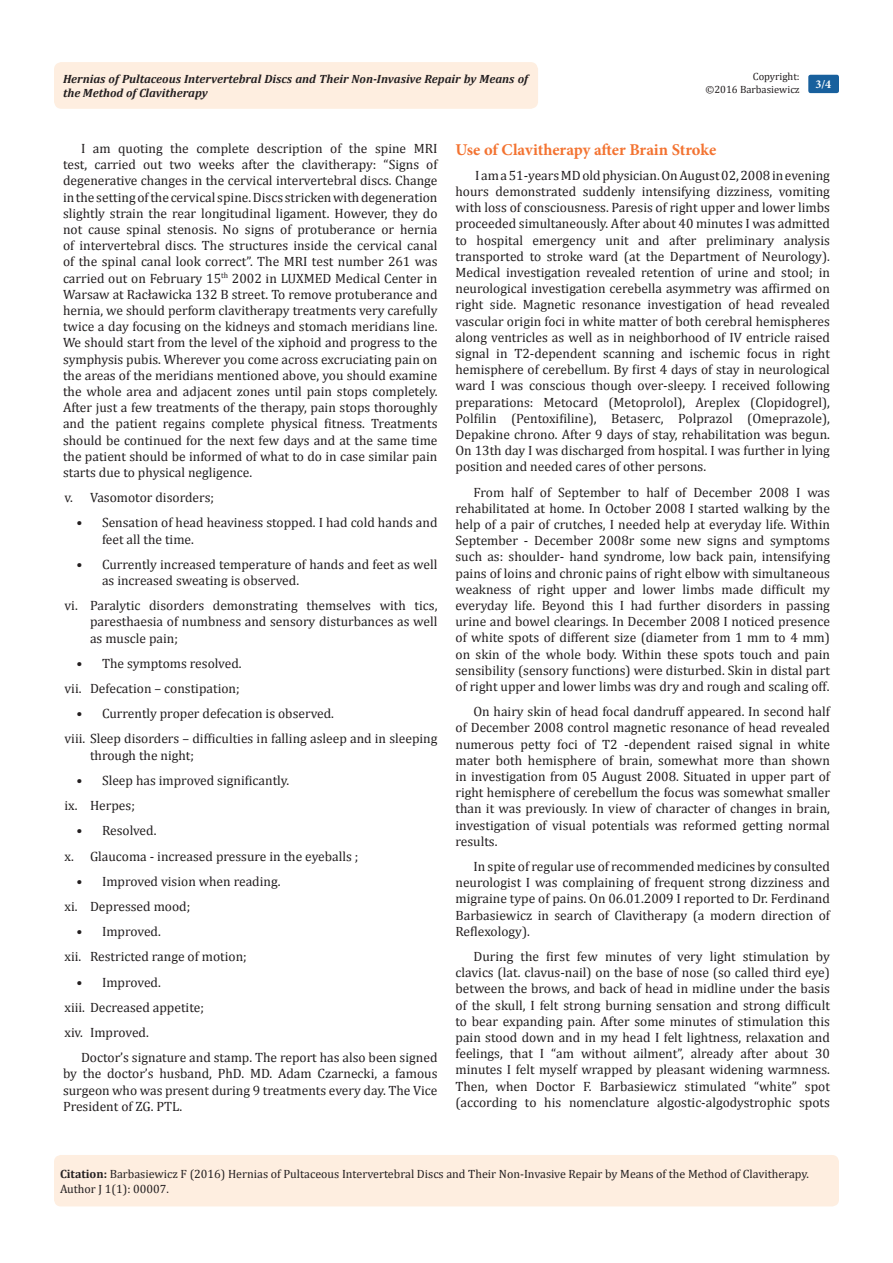
<style>
.page{position:relative;width:893px;height:1263px;background:#fff}
.page>*{position:absolute;margin:0;border:0;box-sizing:border-box;transform-origin:0 0}
.List_Paragraph{font:700 16.5px "Minion Pro";letter-spacing:-.005em;color:#f37331}
.List_Paragraph-2{font:13.5px/16.2px "Cambria";color:#231f20;text-align:justify}
.t1{font:12px/14.4px "Cambria";color:#231f20}
.t2{font:italic 700 12px/14.4px "Cambria";color:#231f20}
.t3{font:700 12px "Minion Pro";color:#fff}
.t4{font:10.5px/12.6px "Cambria";color:#231f20;text-align:right}
.s1{font-weight:700}
</style>
<div class="page">
<div style="left:54px;top:62px;width:484px;height:47px;background:#feeee0;border-radius:8px"></div>
<div style="left:808px;top:75px;width:31px;height:18px;background:#18609d;border-radius:2px"></div>
<div style="left:54px;top:1155px;width:785px;height:51px;background:#feeee0;border-radius:7px"></div>
<p class="t4" style="left:705px;top:70px;width:96px">Copyright:<br>©2016 Barbasiewicz</p>
<p class="t2" style="left:63px;top:71px;width:466px">Hernias of Pultaceous Intervertebral Discs and Their Non-Invasive Repair by Means of the Method of Clavitherapy</p>
<p class="t3" style="left:815px;top:76px;width:17px">3/4</p>
<p class="List_Paragraph-2" style="left:63px;top:140px;width:376px;text-indent:18px">I am quoting the complete description of the spine MRI test, carried out two weeks after the clavitherapy: “Signs of degenerative changes in the cervical intervertebral discs. Change in the setting of the cervical spine. Discs stricken with degeneration slightly strain the rear longitudinal ligament. However, they do not cause spinal stenosis. No signs of protuberance or hernia of intervertebral discs. The structures inside the cervical canal of the spinal canal look correct”. The MRI test number 261 was carried out on February 15<sup>th</sup> 2002 in LUXMED Medical Center in Warsaw at Racławicka 132 B street. To remove protuberance and hernia, we should perform clavitherapy treatments very carefully twice a day focusing on the kidneys and stomach meridians line.<br>We should start from the level of the xiphoid and progress to the symphysis pubis. Wherever you come across excruciating pain on the areas of the meridians mentioned above, you should examine the whole area and adjacent zones until pain stops completely.<br>After just a few treatments of the therapy, pain stops thoroughly and the patient regains complete physical fitness. Treatments should be continued for the next few days and at the same time the patient should be informed of what to do in case similar pain starts due to physical negligence.</p>
<p class="List_Paragraph-2" style="left:64px;top:489px;width:151px">v. Vasomotor disorders;</p>
<p class="List_Paragraph-2" style="left:102px;top:515px;width:337px;text-indent:-26px">• Sensation of head heaviness stopped. I had cold hands and feet all the time.</p>
<p class="List_Paragraph-2" style="left:102px;top:556px;width:337px;text-indent:-26px">• Currently increased temperature of hands and feet as well as increased sweating is observed.</p>
<p class="List_Paragraph-2" style="left:90px;top:597px;width:349px;text-indent:-26px">vi. Paralytic disorders demonstrating themselves with tics, paresthaesia of numbness and sensory disturbances as well as muscle pain;</p>
<p class="List_Paragraph-2" style="left:76px;top:655px;width:167px">• The symptoms resolved.</p>
<p class="List_Paragraph-2" style="left:64px;top:680px;width:177px">vii. Defecation – constipation;</p>
<p class="List_Paragraph-2" style="left:76px;top:705px;width:259px">• Currently proper defecation is observed.</p>
<p class="List_Paragraph-2" style="left:90px;top:731px;width:349px;text-indent:-26px">viii. Sleep disorders – difficulties in falling asleep and in sleeping through the night;</p>
<p class="List_Paragraph-2" style="left:76px;top:772px;width:214px">• Sleep has improved significantly.</p>
<p class="List_Paragraph-2" style="left:64px;top:797px;width:72px">ix. Herpes;</p>
<p class="List_Paragraph-2" style="left:76px;top:822px;width:81px">• Resolved.</p>
<p class="List_Paragraph-2" style="left:64px;top:848px;width:295px">x. Glaucoma - increased pressure in the eyeballs ;</p>
<p class="List_Paragraph-2" style="left:76px;top:873px;width:205px">• Improved vision when reading.</p>
<p class="List_Paragraph-2" style="left:64px;top:898px;width:127px">xi. Depressed mood;</p>
<p class="List_Paragraph-2" style="left:76px;top:923px;width:86px">• Improved.</p>
<p class="List_Paragraph-2" style="left:64px;top:948px;width:184px">xii. Restricted range of motion;</p>
<p class="List_Paragraph-2" style="left:76px;top:974px;width:86px">• Improved.</p>
<p class="List_Paragraph-2" style="left:64px;top:999px;width:141px">xiii. Decreased appetite;</p>
<p class="List_Paragraph-2" style="left:64px;top:1024px;width:86px">xiv. Improved.</p>
<p class="List_Paragraph-2" style="left:63px;top:1049px;width:376px;text-indent:18px">Doctor’s signature and stamp. The report has also been signed by the doctor’s husband, PhD. MD. Adam Czarnecki, a famous surgeon who was present during 9 treatments every day. The Vice President of ZG. PTL.</p>
<p class="List_Paragraph" style="left:455px;top:138px;width:262px">Use of Clavitherapy after Brain Stroke</p>
<p class="List_Paragraph-2" style="left:455px;top:167px;width:376px;text-indent:20px">I am a 51-years MD old physician. On August 02, 2008 in evening hours demonstrated suddenly intensifying dizziness, vomiting with loss of consciousness. Paresis of right upper and lower limbs proceeded simultaneously. After about 40 minutes I was admitted to hospital emergency unit and after preliminary analysis transported to stroke ward (at the Department of Neurology).<br>Medical investigation revealed retention of urine and stool; in neurological investigation cerebella asymmetry was affirmed on right side. Magnetic resonance investigation of head revealed vascular origin foci in white matter of both cerebral hemispheres along ventricles as well as in neighborhood of IV entricle raised signal in T2-dependent scanning and ischemic focus in right hemisphere of cerebellum. By first 4 days of stay in neurological ward I was conscious though over-sleepy. I received following preparations: Metocard (Metoprolol), Areplex (Clopidogrel), Polfilin (Pentoxifiline), Betaserc, Polprazol (Omeprazole), Depakine chrono. After 9 days of stay, rehabilitation was begun.<br>On 13th day I was discharged from hospital. I was further in lying position and needed cares of other persons.</p>
<p class="List_Paragraph-2" style="left:455px;top:484px;width:376px;text-indent:18px">From half of September to half of December 2008 I was rehabilitated at home. In October 2008 I started walking by the help of a pair of crutches, I needed help at everyday life. Within September - December 2008r some new signs and symptoms such as: shoulder- hand syndrome, low back pain, intensifying pains of loins and chronic pains of right elbow with simultaneous weakness of right upper and lower limbs made difficult my everyday life. Beyond this I had further disorders in passing urine and bowel clearings. In December 2008 I noticed presence of white spots of different size (diameter from 1 mm to 4 mm) on skin of the whole body. Within these spots touch and pain sensibility (sensory functions) were disturbed. Skin in distal part of right upper and lower limbs was dry and rough and scaling off.</p>
<p class="List_Paragraph-2" style="left:455px;top:703px;width:376px;text-indent:18px">On hairy skin of head focal dandruff appeared. In second half of December 2008 control magnetic resonance of head revealed numerous petty foci of T2 -dependent raised signal in white mater both hemisphere of brain, somewhat more than shown in investigation from 05 August 2008. Situated in upper part of right hemisphere of cerebellum the focus was somewhat smaller than it was previously. In view of character of changes in brain, investigation of visual potentials was reformed getting normal results.</p>
<p class="List_Paragraph-2" style="left:455px;top:858px;width:376px;text-indent:18px">In spite of regular use of recommended medicines by consulted neurologist I was complaining of frequent strong dizziness and migraine type of pains. On 06.01.2009 I reported to Dr. Ferdinand Barbasiewicz in search of Clavitherapy (a modern direction of Reflexology).</p>
<p class="List_Paragraph-2" style="left:455px;top:948px;width:376px;text-indent:18px">During the first few minutes of very light stimulation by clavics (lat. clavus-nail) on the base of nose (so called third eye) between the brows, and back of head in midline under the basis of the skull, I felt strong burning sensation and strong difficult to bear expanding pain. After some minutes of stimulation this pain stood down and in my head I felt lightness, relaxation and feelings, that I “am without ailment”, already after about 30 minutes I felt myself wrapped by pleasant widening warmness.<br>Then, when Doctor F. Barbasiewicz stimulated “white” spot (according to his nomenclature algostic-algodystrophic spots</p>
<p class="t1" style="left:60px;top:1167px;width:750px"><span class="s1">Citation:</span> Barbasiewicz F (2016) Hernias of Pultaceous Intervertebral Discs and Their Non-Invasive Repair by Means of the Method of Clavitherapy.<br>Author J 1(1): 00007.</p>
</div>
